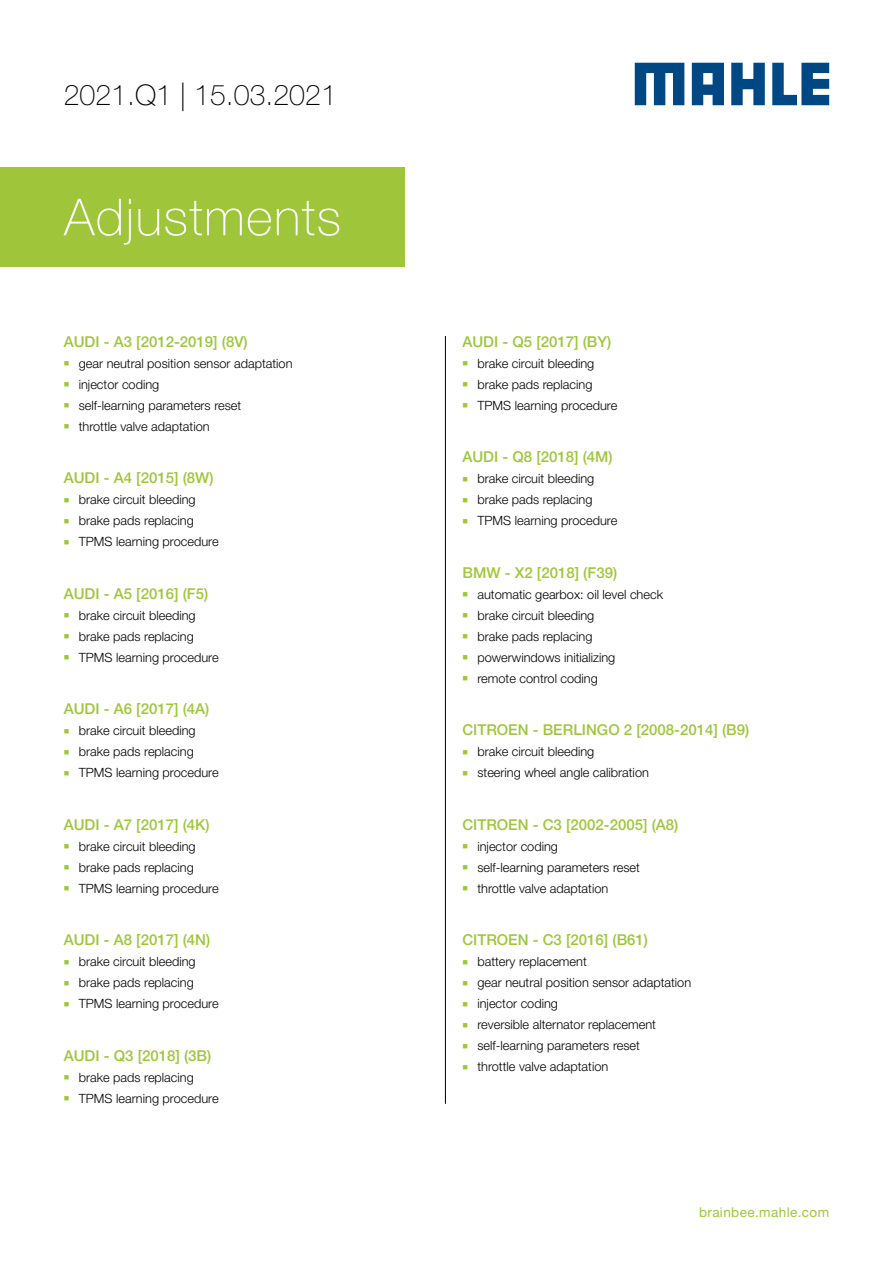
<style>
.page{position:relative;width:893px;height:1263px;background:#fff}
.page>*{position:absolute;margin:0;border:0;box-sizing:border-box;transform-origin:0 0}
.t1{font:100 51px "Helvetica Neue LT Pro";letter-spacing:.03em;color:#fff}
.t2{font:100 28.5px "Helvetica Neue LT Pro";color:#000}
.t3{font:500 15px "Helvetica Neue LT Pro";color:#9fc63b}
.t4{font:13.5px "Helvetica Neue LT Pro";letter-spacing:.03em;color:#9fc63b}
.t5{font:300 12.75px "Helvetica Neue LT Pro";color:#000}
.s1{color:#9fc63b}
</style>
<div class="page">
<div style="left:0;top:167px;width:405px;height:100px;background:#9fc63b"></div>
<hr style="left:445px;top:336px;width:1px;height:768px;background:#000">
<svg style="left:635px;top:63px;width:49px;height:42px"></svg>
<svg style="left:731px;top:63px;width:34px;height:42px"></svg>
<svg style="left:772px;top:63px;width:57px;height:42px"></svg>
<svg style="left:692px;top:63px;width:32px;height:42px"></svg>
<h2 class="t2" style="left:64px;top:78px;width:275px">2021.Q1 | 15.03.2021</h2>
<h1 class="t1" style="left:64px;top:187px;width:278px">Adjustments</h1>
<p class="t3" style="left:64px;top:332px;width:185px">AUDI - A3 [2012-2019] (8V)</p>
<p class="t5" style="left:64px;top:355px;width:230px"><span class="s1">■</span> gear neutral position sensor adaptation</p>
<p class="t5" style="left:64px;top:376px;width:97px"><span class="s1">■</span> injector coding</p>
<p class="t5" style="left:64px;top:397px;width:179px"><span class="s1">■</span> self-learning parameters reset</p>
<p class="t5" style="left:64px;top:418px;width:147px"><span class="s1">■</span> throttle valve adaptation</p>
<p class="t3" style="left:64px;top:469px;width:151px">AUDI - A4 [2015] (8W)</p>
<p class="t5" style="left:64px;top:492px;width:133px"><span class="s1">■</span> brake circuit bleeding</p>
<p class="t5" style="left:64px;top:513px;width:132px"><span class="s1">■</span> brake pads replacing</p>
<p class="t5" style="left:64px;top:534px;width:156px"><span class="s1">■</span> TPMS learning procedure</p>
<p class="t3" style="left:64px;top:584px;width:146px">AUDI - A5 [2016] (F5)</p>
<p class="t5" style="left:64px;top:607px;width:133px"><span class="s1">■</span> brake circuit bleeding</p>
<p class="t5" style="left:64px;top:628px;width:132px"><span class="s1">■</span> brake pads replacing</p>
<p class="t5" style="left:64px;top:649px;width:156px"><span class="s1">■</span> TPMS learning procedure</p>
<p class="t3" style="left:64px;top:700px;width:147px">AUDI - A6 [2017] (4A)</p>
<p class="t5" style="left:64px;top:723px;width:133px"><span class="s1">■</span> brake circuit bleeding</p>
<p class="t5" style="left:64px;top:744px;width:132px"><span class="s1">■</span> brake pads replacing</p>
<p class="t5" style="left:64px;top:765px;width:156px"><span class="s1">■</span> TPMS learning procedure</p>
<p class="t3" style="left:64px;top:815px;width:147px">AUDI - A7 [2017] (4K)</p>
<p class="t5" style="left:64px;top:838px;width:133px"><span class="s1">■</span> brake circuit bleeding</p>
<p class="t5" style="left:64px;top:859px;width:132px"><span class="s1">■</span> brake pads replacing</p>
<p class="t5" style="left:64px;top:880px;width:156px"><span class="s1">■</span> TPMS learning procedure</p>
<p class="t3" style="left:64px;top:931px;width:148px">AUDI - A8 [2017] (4N)</p>
<p class="t5" style="left:64px;top:954px;width:133px"><span class="s1">■</span> brake circuit bleeding</p>
<p class="t5" style="left:64px;top:975px;width:132px"><span class="s1">■</span> brake pads replacing</p>
<p class="t5" style="left:64px;top:996px;width:156px"><span class="s1">■</span> TPMS learning procedure</p>
<p class="t3" style="left:64px;top:1046px;width:149px">AUDI - Q3 [2018] (3B)</p>
<p class="t5" style="left:64px;top:1069px;width:132px"><span class="s1">■</span> brake pads replacing</p>
<p class="t5" style="left:64px;top:1090px;width:156px"><span class="s1">■</span> TPMS learning procedure</p>
<p class="t3" style="left:462px;top:332px;width:150px">AUDI - Q5 [2017] (BY)</p>
<p class="t5" style="left:462px;top:355px;width:133px"><span class="s1">■</span> brake circuit bleeding</p>
<p class="t5" style="left:462px;top:376px;width:132px"><span class="s1">■</span> brake pads replacing</p>
<p class="t5" style="left:462px;top:397px;width:156px"><span class="s1">■</span> TPMS learning procedure</p>
<p class="t3" style="left:462px;top:448px;width:152px">AUDI - Q8 [2018] (4M)</p>
<p class="t5" style="left:462px;top:471px;width:133px"><span class="s1">■</span> brake circuit bleeding</p>
<p class="t5" style="left:462px;top:492px;width:132px"><span class="s1">■</span> brake pads replacing</p>
<p class="t5" style="left:462px;top:513px;width:156px"><span class="s1">■</span> TPMS learning procedure</p>
<p class="t3" style="left:462px;top:563px;width:156px">BMW - X2 [2018] (F39)</p>
<p class="t5" style="left:462px;top:586px;width:202px"><span class="s1">■</span> automatic gearbox: oil level check</p>
<p class="t5" style="left:462px;top:607px;width:133px"><span class="s1">■</span> brake circuit bleeding</p>
<p class="t5" style="left:462px;top:628px;width:132px"><span class="s1">■</span> brake pads replacing</p>
<p class="t5" style="left:462px;top:649px;width:154px"><span class="s1">■</span> powerwindows initializing</p>
<p class="t5" style="left:462px;top:670px;width:137px"><span class="s1">■</span> remote control coding</p>
<p class="t3" style="left:462px;top:721px;width:288px">CITROEN - BERLINGO 2 [2008-2014] (B9)</p>
<p class="t5" style="left:462px;top:744px;width:133px"><span class="s1">■</span> brake circuit bleeding</p>
<p class="t5" style="left:462px;top:765px;width:188px"><span class="s1">■</span> steering wheel angle calibration</p>
<p class="t3" style="left:462px;top:815px;width:217px">CITROEN - C3 [2002-2005] (A8)</p>
<p class="t5" style="left:462px;top:838px;width:97px"><span class="s1">■</span> injector coding</p>
<p class="t5" style="left:462px;top:859px;width:179px"><span class="s1">■</span> self-learning parameters reset</p>
<p class="t5" style="left:462px;top:880px;width:147px"><span class="s1">■</span> throttle valve adaptation</p>
<p class="t3" style="left:462px;top:931px;width:187px">CITROEN - C3 [2016] (B61)</p>
<p class="t5" style="left:462px;top:954px;width:126px"><span class="s1">■</span> battery replacement</p>
<p class="t5" style="left:462px;top:975px;width:230px"><span class="s1">■</span> gear neutral position sensor adaptation</p>
<p class="t5" style="left:462px;top:996px;width:97px"><span class="s1">■</span> injector coding</p>
<p class="t5" style="left:462px;top:1017px;width:195px"><span class="s1">■</span> reversible alternator replacement</p>
<p class="t5" style="left:462px;top:1038px;width:179px"><span class="s1">■</span> self-learning parameters reset</p>
<p class="t5" style="left:462px;top:1059px;width:147px"><span class="s1">■</span> throttle valve adaptation</p>
<p class="t4" style="left:699px;top:1203px;width:132px">brainbee.mahle.com</p>
</div>
